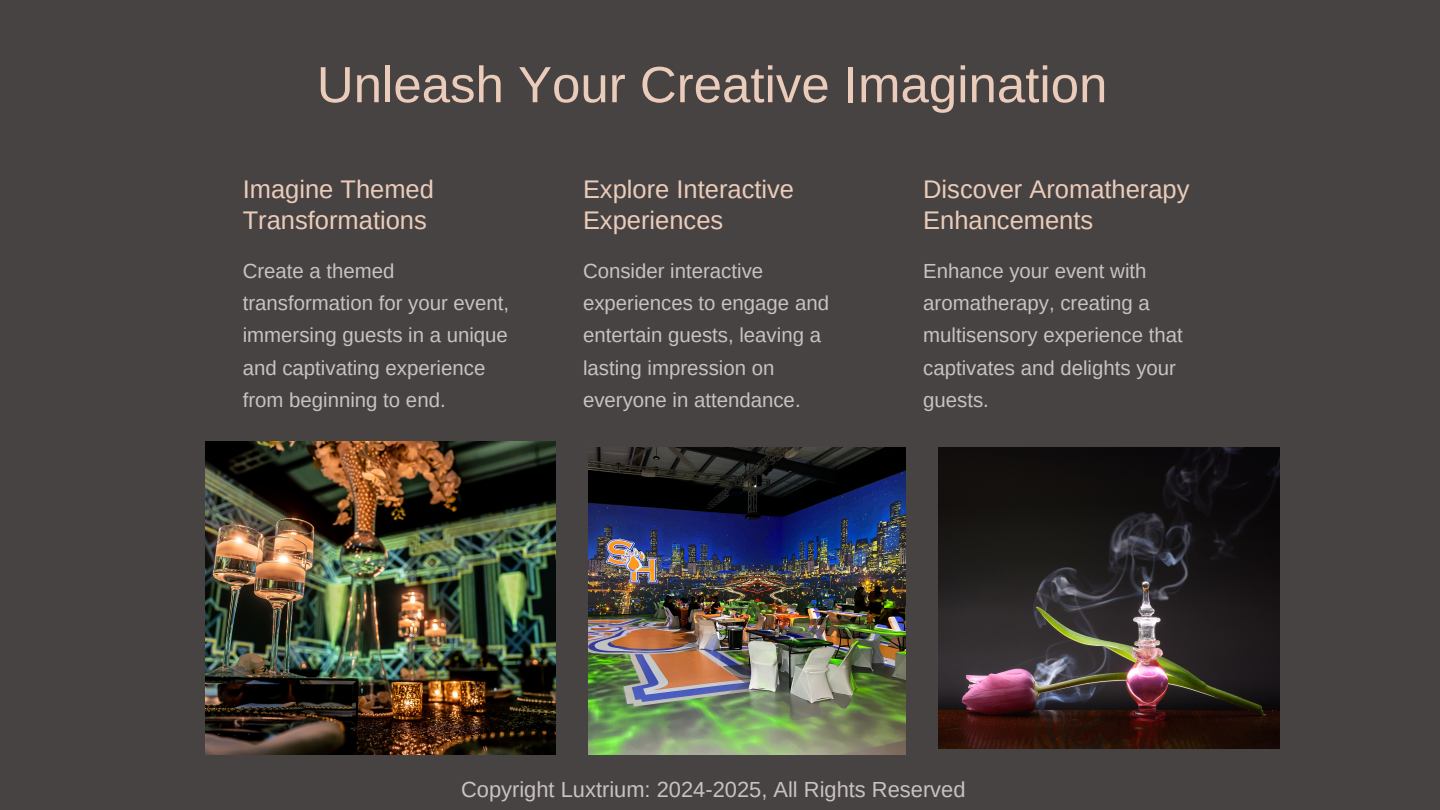
<style>
.page{position:relative;width:1440px;height:810px;background:#464342}
.page>*{position:absolute;margin:0;border:0;box-sizing:border-box;transform-origin:0 0}
.t1{font:51px "Arimo";color:#ebccbb}
.t2{font:25.5px/31.5px "Arimo";color:#ebccbb}
.t3{font:21.9px "Arimo";color:#c9c2c0}
.t4{font:20.4px/32.2px "Arimo";color:#c9c2c0}
</style>
<div class="page">
<img style="left:206px;top:441px;width:349px;height:314px">
<img style="left:939px;top:447px;width:341px;height:302px">
<img style="left:588px;top:447px;width:318px;height:308px">
<h2 class="t1" style="left:317px;top:56px;width:792px">Unleash Your Creative Imagination</h2>
<p class="t2" style="left:243px;top:173px;width:193px">Imagine Themed<br>Transformations</p>
<h2 class="t4" style="left:243px;top:255px;width:268px">Create a themed transformation for your event, immersing guests in a unique and captivating experience from beginning to end.</h2>
<p class="t2" style="left:583px;top:173px;width:213px">Explore Interactive<br>Experiences</p>
<p class="t4" style="left:583px;top:255px;width:248px">Consider interactive experiences to engage and entertain guests, leaving a lasting impression on everyone in attendance.</p>
<p class="t2" style="left:923px;top:173px;width:268px">Discover Aromatherapy<br>Enhancements</p>
<p class="t4" style="left:923px;top:255px;width:261px">Enhance your event with aromatherapy, creating a multisensory experience that captivates and delights your guests.</p>
<p class="t3" style="left:461px;top:777px;width:506px">Copyright Luxtrium: 2024-2025, All Rights Reserved</p>
</div>
